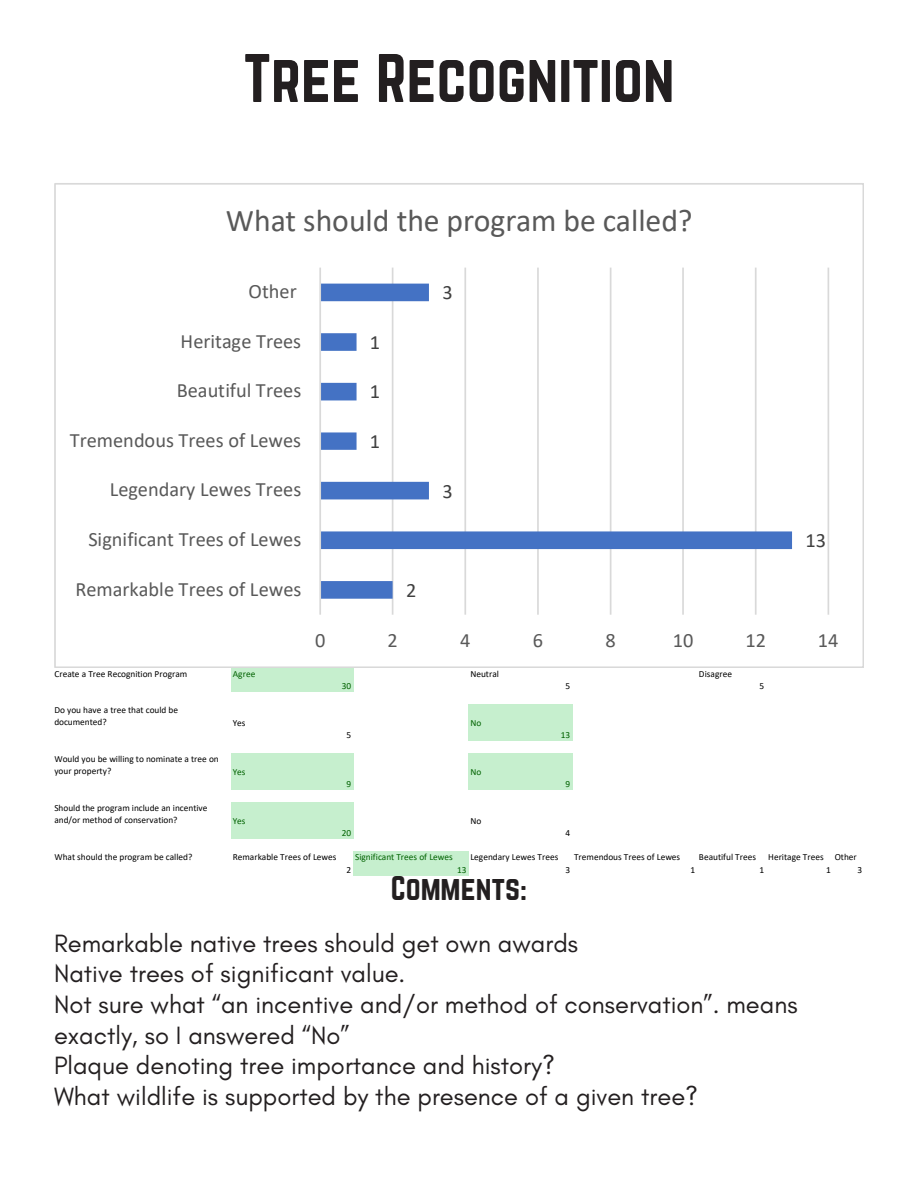
<style>
.page{position:relative;width:918px;height:1188px;background:#fff}
.page>*{position:absolute;margin:0;border:0;box-sizing:border-box;transform-origin:0 0}
.t1{font:60px "Norwester";color:#231f20}
.t2{font:31.8px "Calibri";color:#595959}
.t3{font:30px "Norwester";color:#231f20}
.t4{font:25.5px/30.6px "Glacial Indifference";color:#231f20}
.t5{font:20.4px "Calibri";color:#595959}
.t6{font:20.4px "Calibri";color:#404040}
.t7{font:9.3px/12.3px "Calibri";color:#000}
.t8{font:9.3px "Calibri";color:#006100}
</style>
<div class="page">
<hr style="left:392px;top:268px;width:1px;height:347px;background:#d9d9d9">
<hr style="left:464px;top:268px;width:2px;height:347px;background:#d9d9d9">
<hr style="left:537px;top:268px;width:2px;height:347px;background:#d9d9d9">
<hr style="left:610px;top:268px;width:1px;height:347px;background:#d9d9d9">
<hr style="left:682px;top:268px;width:2px;height:347px;background:#d9d9d9">
<hr style="left:755px;top:268px;width:2px;height:347px;background:#d9d9d9">
<hr style="left:828px;top:268px;width:1px;height:347px;background:#d9d9d9">
<svg style="left:321px;top:284px;width:471px;height:315px"></svg>
<hr style="left:319px;top:268px;width:2px;height:347px;background:#d9d9d9">
<div style="left:231px;top:668px;width:122px;height:24px;background:#c6efce"></div>
<div style="left:468px;top:704px;width:104px;height:25px;background:#c6efce"></div>
<div style="left:468px;top:728px;width:104px;height:13px;background:#c6efce"></div>
<div style="left:231px;top:753px;width:122px;height:37px;background:#c6efce"></div>
<div style="left:468px;top:753px;width:104px;height:37px;background:#c6efce"></div>
<div style="left:231px;top:802px;width:122px;height:37px;background:#c6efce"></div>
<div style="left:353px;top:851px;width:116px;height:12px;background:#c6efce"></div>
<div style="left:353px;top:863px;width:116px;height:13px;background:#c6efce"></div>
<p class="t1" style="left:243px;top:49px;width:433px">Tree Recognition</p>
<p class="t2" style="left:226px;top:198px;width:468px">What should the program be called?</p>
<p class="t5" style="left:248px;top:277px;width:50px">Other</p>
<p class="t6" style="left:443px;top:278px;width:12px">3</p>
<p class="t5" style="left:181px;top:327px;width:122px">Heritage Trees</p>
<p class="t6" style="left:370px;top:328px;width:12px">1</p>
<p class="t5" style="left:177px;top:376px;width:126px">Beautiful Trees</p>
<p class="t6" style="left:370px;top:377px;width:12px">1</p>
<p class="t5" style="left:70px;top:426px;width:233px">Tremendous Trees of Lewes</p>
<p class="t6" style="left:370px;top:427px;width:12px">1</p>
<p class="t5" style="left:110px;top:476px;width:193px">Legendary Lewes Trees</p>
<p class="t6" style="left:443px;top:477px;width:12px">3</p>
<p class="t5" style="left:88px;top:525px;width:214px">Significant Trees of Lewes</p>
<p class="t6" style="left:806px;top:526px;width:22px">13</p>
<p class="t5" style="left:75px;top:575px;width:227px">Remarkable Trees of Lewes</p>
<p class="t6" style="left:406px;top:576px;width:12px">2</p>
<p class="t5" style="left:315px;top:626px;width:12px">0</p>
<p class="t5" style="left:388px;top:626px;width:12px">2</p>
<p class="t5" style="left:460px;top:626px;width:12px">4</p>
<p class="t5" style="left:533px;top:626px;width:12px">6</p>
<p class="t5" style="left:605px;top:626px;width:12px">8</p>
<p class="t5" style="left:673px;top:626px;width:22px">10</p>
<p class="t5" style="left:745px;top:626px;width:22px">12</p>
<p class="t5" style="left:818px;top:626px;width:22px">14</p>
<p class="t7" style="left:54px;top:667px;width:135px">Create a Tree Recognition Program</p>
<p class="t8" style="left:233px;top:667px;width:24px">Agree</p>
<p class="t7" style="left:470px;top:667px;width:30px">Neutral</p>
<p class="t7" style="left:699px;top:667px;width:35px">Disagree</p>
<p class="t8" style="left:342px;top:679px;width:11px">30</p>
<p class="t7" style="left:566px;top:679px;width:6px">5</p>
<p class="t7" style="left:760px;top:679px;width:6px">5</p>
<p class="t7" style="left:54px;top:704px;width:125px">Do you have a tree that could be documented?</p>
<p class="t7" style="left:233px;top:716px;width:14px">Yes</p>
<p class="t8" style="left:470px;top:716px;width:12px">No</p>
<p class="t7" style="left:347px;top:728px;width:6px">5</p>
<p class="t8" style="left:561px;top:728px;width:11px">13</p>
<p class="t7" style="left:54px;top:753px;width:166px">Would you be willing to nominate a tree on your property?</p>
<p class="t7" style="left:54px;top:802px;width:155px">Should the program include an incentive and/or method of conservation?</p>
<p class="t8" style="left:233px;top:765px;width:14px">Yes</p>
<p class="t8" style="left:470px;top:765px;width:12px">No</p>
<p class="t8" style="left:347px;top:777px;width:6px">9</p>
<p class="t8" style="left:566px;top:777px;width:6px">9</p>
<p class="t8" style="left:233px;top:814px;width:14px">Yes</p>
<p class="t7" style="left:470px;top:814px;width:12px">No</p>
<p class="t8" style="left:342px;top:826px;width:11px">20</p>
<p class="t7" style="left:566px;top:826px;width:6px">4</p>
<p class="t7" style="left:54px;top:851px;width:140px">What should the program be called?</p>
<p class="t7" style="left:233px;top:851px;width:105px">Remarkable Trees of Lewes</p>
<p class="t8" style="left:355px;top:851px;width:99px">Significant Trees of Lewes</p>
<p class="t7" style="left:470px;top:851px;width:90px">Legendary Lewes Trees</p>
<p class="t7" style="left:574px;top:851px;width:108px">Tremendous Trees of Lewes</p>
<p class="t7" style="left:699px;top:851px;width:59px">Beautiful Trees</p>
<p class="t7" style="left:768px;top:851px;width:90px">Heritage Trees Other</p>
<p class="t7" style="left:347px;top:863px;width:6px">2</p>
<p class="t8" style="left:457px;top:863px;width:11px">13</p>
<p class="t7" style="left:566px;top:863px;width:6px">3</p>
<p class="t7" style="left:690px;top:863px;width:6px">1</p>
<p class="t7" style="left:760px;top:863px;width:6px">1</p>
<p class="t7" style="left:826px;top:863px;width:6px">1</p>
<p class="t7" style="left:857px;top:863px;width:6px">3</p>
<p class="t3" style="left:391px;top:873px;width:138px">Comments:</p>
<p class="t4" style="left:54px;top:928px;width:526px">Remarkable native trees should get own awards</p>
<p class="t4" style="left:54px;top:959px;width:353px">Native trees of significant value.</p>
<p class="t4" style="left:54px;top:990px;width:745px">Not sure what “an incentive and/or method of conservation”. means exactly, so I answered “No”</p>
<p class="t4" style="left:54px;top:1051px;width:502px">Plaque denoting tree importance and history?</p>
<p class="t4" style="left:54px;top:1081px;width:646px">What wildlife is supported by the presence of a given tree?</p>
</div>
